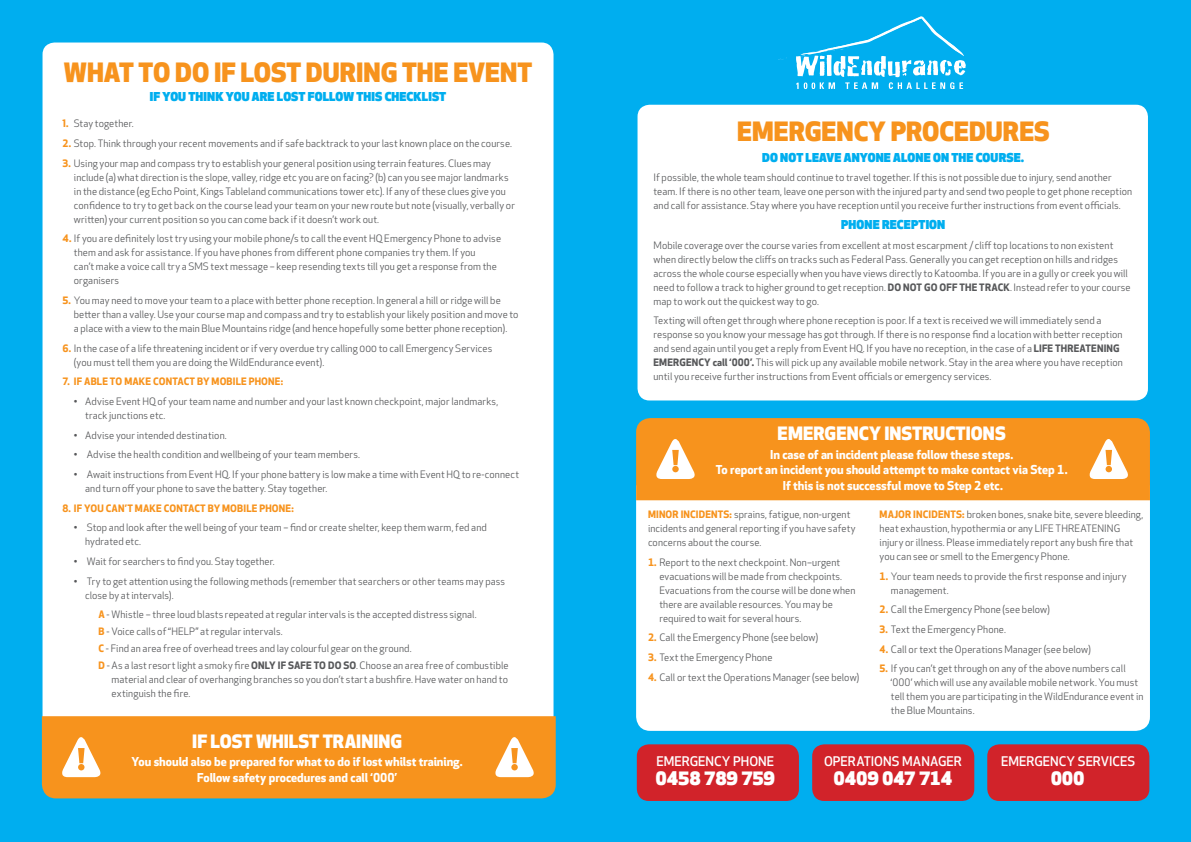
<style>
.page{position:relative;width:1191px;height:842px;background:#00aeef}
.page>*{position:absolute;margin:0;border:0;box-sizing:border-box;transform-origin:0 0}
.t1{font:800 26px "Apex New";color:#f7931d}
.t2{font:800 18px "Apex New";letter-spacing:.005em;color:#fff}
.t3{font:900 18px "Apex New";letter-spacing:.02em;color:#fff}
.t4{font:500 13px "Apex New";letter-spacing:.005em;color:#fff}
.t5{font:700 12px "Apex New";letter-spacing:-.005em;color:#fff}
.t6{font:900 12px "Apex New";letter-spacing:.01em;color:#00aeef}
.t7{font:10px/14px "Apex New";letter-spacing:.01em;color:#57585a}
.t8{font:700 10px "Apex New";letter-spacing:.015em;color:#f7931d}
.s1{font-weight:700;color:#f7931d}
.s2{font-weight:700}
</style>
<div class="page">
<svg style="left:636px;top:500px;width:514px;height:231px"></svg>
<div style="left:636px;top:418px;width:514px;height:82px;background:#f7931d"></div>
<div style="left:637px;top:105px;width:511px;height:295px;background:#fff;border-radius:12px"></div>
<div style="left:43px;top:43px;width:510px;height:749px;background:#fff;border-radius:12px"></div>
<svg style="left:778px;top:58px;width:9px;height:2px"></svg>
<svg style="left:796px;top:16px;width:169px;height:73px;background:#31bdf1"></svg>
<div style="left:987px;top:744px;width:162px;height:57px;background:#d1232a;border-radius:12px"></div>
<div style="left:812px;top:744px;width:162px;height:57px;background:#d1232a;border-radius:12px"></div>
<div style="left:637px;top:744px;width:162px;height:57px;background:#d1232a;border-radius:12px"></div>
<svg style="left:653px;top:435px;width:44px;height:44px"></svg>
<svg style="left:1086px;top:435px;width:44px;height:44px"></svg>
<div style="left:42px;top:716px;width:514px;height:82px;background:#f7931d"></div>
<svg style="left:59px;top:733px;width:44px;height:44px"></svg>
<svg style="left:492px;top:733px;width:44px;height:44px"></svg>
<p class="t1" style="left:64px;top:54px;width:470px">WHAT TO DO IF LOST DURING THE EVENT</p>
<p class="t6" style="left:150px;top:89px;width:298px">IF YOU THINK YOU ARE LOST FOLLOW THIS CHECKLIST</p>
<p class="t7" style="left:63px;top:117px;width:73px"><span class="s1">1.</span> Stay together.</p>
<p class="t7" style="left:63px;top:136px;width:451px"><span class="s1">2.</span> Stop. Think through your recent movements and if safe backtrack to your last known place on the course.</p>
<p class="t7" style="left:74px;top:156px;width:442px;text-indent:-11px"><span class="s1">3.</span> Using your map and compass try to establish your general position using terrain features. Clues may include (a) what direction is the slope, valley, ridge etc you are on facing? (b) can you see major landmarks in the distance (eg Echo Point, Kings Tableland communications tower etc). If any of these clues give you confidence to try to get back on the course lead your team on your new route but note (visually, verbally or written) your current position so you can come back if it doesn’t work out.</p>
<p class="t7" style="left:74px;top:232px;width:429px;text-indent:-11px"><span class="s1">4.</span> If you are definitely lost try using your mobile phone/s to call the event HQ Emergency Phone to advise them and ask for assistance. If you have phones from different phone companies try them. If you<br>can’t make a voice call try a SMS text message – keep resending texts till you get a response from the organisers</p>
<p class="t7" style="left:74px;top:293px;width:446px;text-indent:-11px"><span class="s1">5.</span> You may need to move your team to a place with better phone reception. In general a hill or ridge will be better than a valley. Use your course map and compass and try to establish your likely position and move to a place with a view to the main Blue Mountains ridge (and hence hopefully some better phone reception).</p>
<p class="t7" style="left:74px;top:341px;width:420px;text-indent:-11px"><span class="s1">6.</span> In the case of a life threatening incident or if very overdue try calling 000 to call Emergency Services (you must tell them you are doing the WildEndurance event).</p>
<p class="t8" style="left:63px;top:374px;width:222px">7. IF ABLE TO MAKE CONTACT BY MOBILE PHONE:</p>
<p class="t7" style="left:85px;top:394px;width:414px;text-indent:-11px">• Advise Event HQ of your team name and number and your last known checkpoint, major landmarks, track junctions etc.</p>
<p class="t7" style="left:74px;top:428px;width:154px">• Advise your intended destination.</p>
<p class="t7" style="left:74px;top:448px;width:287px">• Advise the health condition and wellbeing of your team members.</p>
<p class="t7" style="left:85px;top:467px;width:435px;text-indent:-11px">• Await instructions from Event HQ. If your phone battery is low make a time with Event HQ to re-connect and turn off your phone to save the battery. Stay together.</p>
<p class="t8" style="left:63px;top:501px;width:233px">8. IF YOU CAN’T MAKE CONTACT BY MOBILE PHONE:</p>
<p class="t7" style="left:85px;top:521px;width:403px;text-indent:-11px">• Stop and look after the well being of your team – find or create shelter, keep them warm, fed and hydrated etc.</p>
<p class="t7" style="left:74px;top:554px;width:202px">• Wait for searchers to find you. Stay together.</p>
<p class="t7" style="left:85px;top:574px;width:421px;text-indent:-11px">• Try to get attention using the following methods (remember that searchers or other teams may pass close by at intervals).</p>
<p class="t7" style="left:99px;top:608px;width:379px"><span class="s1">A</span> - Whistle – three loud blasts repeated at regular intervals is the accepted distress signal.</p>
<p class="t7" style="left:99px;top:624px;width:186px"><span class="s1">B</span> - Voice calls of “HELP” at regular intervals.</p>
<p class="t7" style="left:99px;top:641px;width:314px"><span class="s1">C</span> - Find an area free of overhead trees and lay colourful gear on the ground.</p>
<p class="t7" style="left:111px;top:658px;width:398px;text-align:justify;text-indent:-13px"><span class="s1">D</span> - As a last resort light a smoky fire <span class="s2">ONLY IF SAFE TO DO SO</span>. Choose an area free of combustible material and clear of overhanging branches so you don’t start a bushfire. Have water on hand to extinguish the fire.</p>
<p class="t2" style="left:192px;top:729px;width:211px">IF LOST WHILST TRAINING</p>
<p class="t5" style="left:132px;top:753px;width:332px">You should also be prepared for what to do if lost whilst training.</p>
<p class="t5" style="left:197px;top:769px;width:201px">Follow safety procedures and call ‘000’</p>
<p class="t1" style="left:737px;top:114px;width:314px">EMERGENCY PROCEDURES</p>
<p class="t6" style="left:762px;top:149px;width:264px">DO NOT LEAVE ANYONE ALONE ON THE COURSE.</p>
<p class="t7" style="left:653px;top:171px;width:480px">If possible, the whole team should continue to travel together. If this is not possible due to injury, send another team. If there is no other team, leave one person with the injured party and send two people to get phone reception and call for assistance. Stay where you have reception until you receive further instructions from event officials.</p>
<p class="t6" style="left:841px;top:217px;width:106px">PHONE RECEPTION</p>
<p class="t7" style="left:653px;top:238px;width:479px">Mobile coverage over the course varies from excellent at most escarpment / cliff top locations to non existent when directly below the cliffs on tracks such as Federal Pass. Generally you can get reception on hills and ridges across the whole course especially when you have views directly to Katoomba. If you are in a gully or creek you will need to follow a track to higher ground to get reception. <span class="s2">DO NOT GO OFF THE TRACK</span>. Instead refer to your course map to work out the quickest way to go.</p>
<p class="t7" style="left:653px;top:314px;width:471px">Texting will often get through where phone reception is poor. If a text is received we will immediately send a response so you know your message has got through. If there is no response find a location with better reception and send again until you get a reply from Event HQ. If you have no reception, in the case of a <span class="s2">LIFE THREATENING EMERGENCY call ‘000’.</span> This will pick up any available mobile network. Stay in the area where you have reception until you receive further instructions from Event officials or emergency services.</p>
<p class="t2" style="left:777px;top:421px;width:230px">EMERGENCY INSTRUCTIONS</p>
<p class="t5" style="left:770px;top:445px;width:245px">In case of an incident please follow these steps.</p>
<p class="t5" style="left:716px;top:461px;width:353px">To report an incident you should attempt to make contact via Step 1.</p>
<p class="t5" style="left:783px;top:477px;width:221px">If this is not successful move to Step 2 etc.</p>
<p class="t7" style="left:648px;top:507px;width:209px"><span class="s1">MINOR INCIDENTS:</span> sprains, fatigue, non-urgent incidents and general reporting if you have safety concerns about the course.</p>
<p class="t7" style="left:659px;top:555px;width:197px;text-indent:-11px"><span class="s1">1.</span> Report to the next checkpoint. Non–urgent evacuations will be made from checkpoints.<br>Evacuations from the course will be done when there are available resources. You may be required to wait for several hours.</p>
<p class="t7" style="left:648px;top:631px;width:172px"><span class="s1">2.</span> Call the Emergency Phone (see below)</p>
<p class="t7" style="left:648px;top:650px;width:126px"><span class="s1">3.</span> Text the Emergency Phone</p>
<p class="t7" style="left:648px;top:670px;width:213px"><span class="s1">4.</span> Call or text the Operations Manager (see below)</p>
<p class="t7" style="left:879px;top:507px;width:265px"><span class="s1">MAJOR INCIDENTS:</span> broken bones, snake bite, severe bleeding, heat exhaustion, hypothermia or any LIFE THREATENING injury or illness. Please immediately report any bush fire that you can see or smell to the Emergency Phone.</p>
<p class="t7" style="left:891px;top:569px;width:237px;text-indent:-11px"><span class="s1">1.</span> Your team needs to provide the first response and injury management.</p>
<p class="t7" style="left:879px;top:603px;width:172px"><span class="s1">2.</span> Call the Emergency Phone (see below)</p>
<p class="t7" style="left:879px;top:622px;width:128px"><span class="s1">3.</span> Text the Emergency Phone.</p>
<p class="t7" style="left:879px;top:642px;width:213px"><span class="s1">4.</span> Call or text the Operations Manager (see below)</p>
<p class="t7" style="left:891px;top:662px;width:254px;text-indent:-11px"><span class="s1">5.</span> If you can’t get through on any of the above numbers call ‘000’ which will use any available mobile network. You must tell them you are participating in the WildEndurance event in the Blue Mountains.</p>
<p class="t4" style="left:656px;top:752px;width:119px">EMERGENCY PHONE</p>
<p class="t3" style="left:656px;top:767px;width:120px">0458 789 759</p>
<p class="t4" style="left:824px;top:752px;width:139px">OPERATIONS MANAGER</p>
<p class="t3" style="left:834px;top:767px;width:120px">0409 047 714</p>
<p class="t4" style="left:1001px;top:752px;width:136px">EMERGENCY SERVICES</p>
<p class="t3" style="left:1051px;top:767px;width:35px">000</p>
</div>
